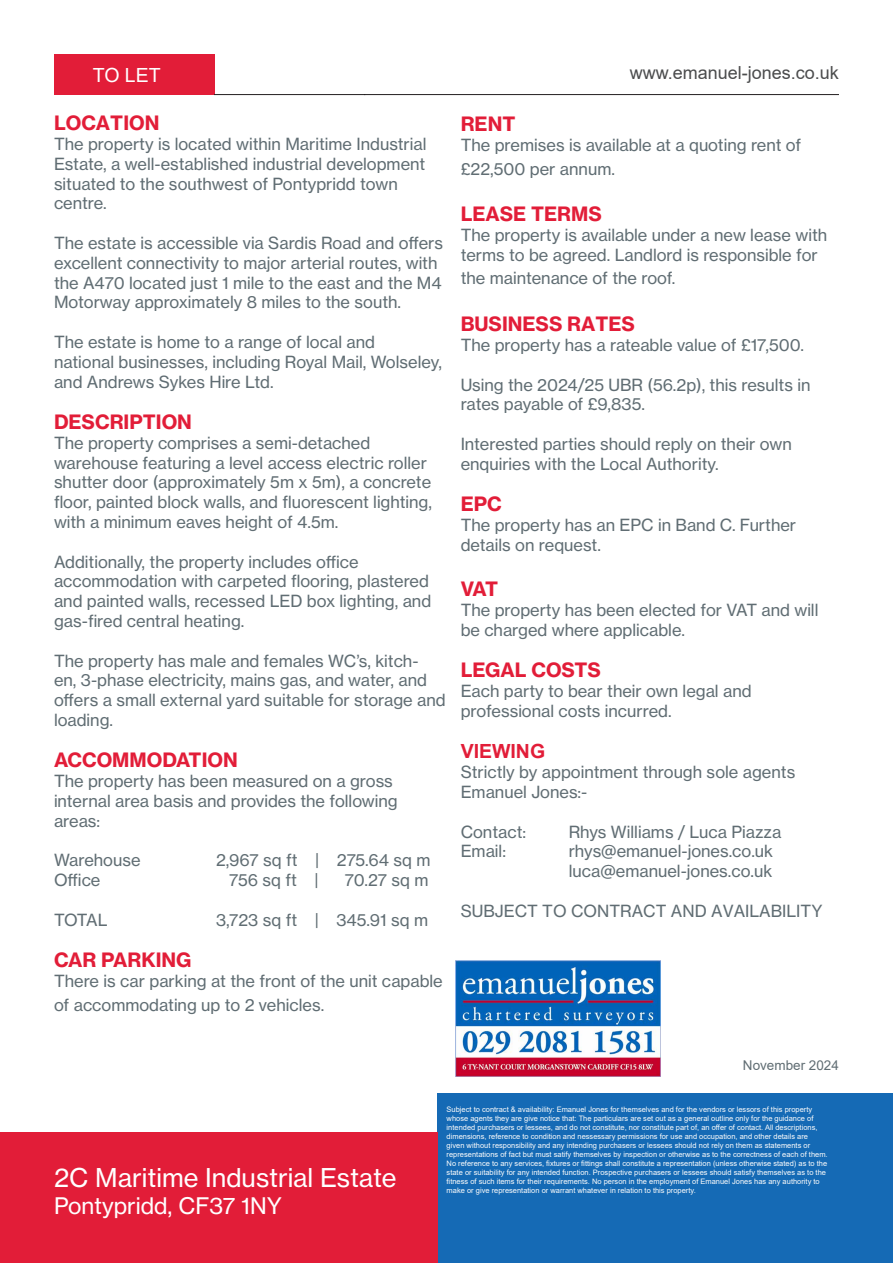
<style>
.page{position:relative;width:893px;height:1263px;background:#fff}
.page>*{position:absolute;margin:0;border:0;box-sizing:border-box;transform-origin:0 0}
.t1{font:25.5px "N Haas Grotesk TX Pro 55 Rg";color:#fff}
.t2{font:22.5px "N Haas Grotesk TX Pro 55 Rg";color:#fff}
.t3{font:19.5px "N Haas Grotesk TX Pro 75 Bd";color:#e21d38}
.t4{font:700 19.5px "Arial";color:#e21d38}
.t5{font:19.5px "Arial";color:#fff}
.t6{font:18px "Arial";color:#4b4c4d}
.t7{font:16.5px/19.8px "N Haas Grotesk TX Pro 55 Rg";color:#606d73}
.t8{font:13.5px "Arial";color:#606d73}
.t9{font:7.5px/9px "Arial";color:#fcfcfc}
</style>
<div class="page">
<div style="left:54px;top:54px;width:160px;height:41px;background:#e21d38"></div>
<div style="left:438px;top:1094px;width:455px;height:169px;background:#156ab5"></div>
<div style="left:0;top:1132px;width:438px;height:131px;background:#e21d38"></div>
<hr style="left:364px;top:94px;width:475px;height:1px;background:#231f20">
<hr style="left:214px;top:94px;width:151px;height:1px;background:#231f20">
<img style="left:455px;top:960px;width:206px;height:116px">
<p class="t5" style="left:93px;top:62px;width:69px">TO LET</p>
<p class="t6" style="left:630px;top:60px;width:211px">www.emanuel-jones.co.uk</p>
<p class="t3" style="left:54px;top:111px;width:107px">LOCATION</p>
<p class="t7" style="left:54px;top:134px;width:374px;text-align:justify">The property is located within Maritime Industrial Estate, a well-established industrial development situated to the southwest of Pontypridd town</p>
<p class="t7" style="left:54px;top:193px;width:54px">centre.</p>
<p class="t7" style="left:54px;top:233px;width:391px">The estate is accessible via Sardis Road and offers excellent connectivity to major arterial routes, with the A470 located just 1 mile to the east and the M4<br>Motorway approximately 8 miles to the south.</p>
<p class="t7" style="left:54px;top:332px;width:323px">The estate is home to a range of local and</p>
<p class="t7" style="left:54px;top:352px;width:390px">national businesses, including Royal Mail, Wolseley, and Andrews Sykes Hire Ltd.</p>
<p class="t3" style="left:54px;top:410px;width:139px">DESCRIPTION</p>
<p class="t7" style="left:54px;top:433px;width:318px">The property comprises a semi-detached</p>
<p class="t7" style="left:54px;top:453px;width:379px">warehouse featuring a level access electric roller shutter door (approximately 5m x 5m), a concrete floor, painted block walls, and fluorescent lighting, with a minimum eaves height of 4.5m.</p>
<p class="t7" style="left:54px;top:552px;width:306px">Additionally, the property includes office</p>
<p class="t7" style="left:54px;top:571px;width:379px">accommodation with carpeted flooring, plastered and painted walls, recessed LED box lighting, and gas-fired central heating.</p>
<p class="t7" style="left:54px;top:651px;width:393px">The property has male and females WC’s, kitch-<br>en, 3-phase electricity, mains gas, and water, and offers a small external yard suitable for storage and loading.</p>
<p class="t3" style="left:54px;top:748px;width:185px">ACCOMMODATION</p>
<p class="t7" style="left:54px;top:771px;width:340px">The property has been measured on a gross</p>
<p class="t7" style="left:54px;top:791px;width:345px">internal area basis and provides the following</p>
<p class="t7" style="left:54px;top:811px;width:48px">areas:</p>
<p class="t7" style="left:54px;top:850px;width:88px">Warehouse</p>
<p class="t7" style="left:216px;top:850px;width:216px">2,967 sq ft | 275.64 sq m</p>
<p class="t7" style="left:54px;top:870px;width:48px">Office</p>
<p class="t7" style="left:229px;top:870px;width:91px">756 sq ft |</p>
<p class="t7" style="left:345px;top:870px;width:85px">70.27 sq m</p>
<p class="t7" style="left:54px;top:910px;width:55px">TOTAL</p>
<p class="t7" style="left:216px;top:910px;width:214px">3,723 sq ft | 345.91 sq m</p>
<p class="t3" style="left:54px;top:948px;width:139px">CAR PARKING</p>
<p class="t7" style="left:54px;top:969px;width:390px;line-height:23.4px">There is car parking at the front of the unit capable of accommodating up to 2 vehicles.</p>
<p class="t3" style="left:461px;top:112px;width:56px">RENT</p>
<p class="t7" style="left:461px;top:133px;width:342px;line-height:23.4px">The premises is available at a quoting rent of £22,500 per annum.</p>
<p class="t3" style="left:461px;top:202px;width:143px">LEASE TERMS</p>
<p class="t7" style="left:461px;top:225px;width:368px">The property is available under a new lease with terms to be agreed. Landlord is responsible for</p>
<p class="t7" style="left:461px;top:268px;width:216px">the maintenance of the roof.</p>
<p class="t3" style="left:461px;top:312px;width:176px">BUSINESS RATES</p>
<p class="t7" style="left:461px;top:335px;width:345px">The property has a rateable value of £17,500.</p>
<p class="t7" style="left:461px;top:375px;width:351px">Using the 2024/25 UBR (56.2p), this results in rates payable of £9,835.</p>
<p class="t7" style="left:461px;top:434px;width:333px">Interested parties should reply on their own</p>
<p class="t7" style="left:461px;top:454px;width:259px">enquiries with the Local Authority.</p>
<p class="t3" style="left:461px;top:492px;width:43px">EPC</p>
<p class="t7" style="left:461px;top:515px;width:337px">The property has an EPC in Band C. Further</p>
<p class="t7" style="left:461px;top:535px;width:142px">details on request.</p>
<p class="t3" style="left:461px;top:577px;width:39px">VAT</p>
<p class="t7" style="left:461px;top:600px;width:359px">The property has been elected for VAT and will be charged where applicable.</p>
<p class="t3" style="left:461px;top:658px;width:142px">LEGAL COSTS</p>
<p class="t7" style="left:461px;top:681px;width:292px">Each party to bear their own legal and</p>
<p class="t7" style="left:461px;top:701px;width:212px">professional costs incurred.</p>
<p class="t4" style="left:461px;top:738px;width:86px">VIEWING</p>
<p class="t7" style="left:461px;top:762px;width:336px">Strictly by appointment through sole agents</p>
<p class="t7" style="left:461px;top:782px;width:128px">Emanuel Jones:-</p>
<p class="t7" style="left:461px;top:822px;width:67px">Contact:</p>
<p class="t7" style="left:569px;top:822px;width:214px">Rhys Williams / Luca Piazza</p>
<p class="t7" style="left:461px;top:841px;width:47px">Email:</p>
<p class="t7" style="left:569px;top:841px;width:206px">rhys@emanuel-jones.co.uk</p>
<p class="t7" style="left:569px;top:861px;width:205px">luca@emanuel-jones.co.uk</p>
<p class="t7" style="left:461px;top:901px;width:363px">SUBJECT TO CONTRACT AND AVAILABILITY</p>
<p class="t8" style="left:743px;top:1056px;width:98px">November 2024</p>
<p class="t1" style="left:54px;top:1162px;width:344px">2C Maritime Industrial Estate</p>
<p class="t2" style="left:54px;top:1192px;width:230px">Pontypridd, CF37 1NY</p>
<p class="t9" style="left:447px;top:1104px;width:383px">Subject to contract &amp; availability: Emanuel Jones for themselves and for the vendors or lessors of this property whose agents they are give notice that: The particulars are set out as a general outline only for the guidance of intended purchasers or lessees, and do not constitute, nor constitute part of, an offer of contact. All descriptions, dimensions, reference to condition and nessessary permissions for use and occupation, and other details are given without responsibility and any intending purchasers or lessees should not rely on them as statements or representations of fact but must satify themselves by inspection or otherwise as to the correctness of each of them.<br>No reference to any services, fixtures or fittings shall constitute a representation (unless otherwise stated) as to the state or suitability for any intended function. Prospective purchasers or lessees should satisfy themselves as to the fitness of such items for their requirements. No person in the employment of Emanuel Jones has any authority to make or give representation or warrant whatever in relation to this property.</p>
</div>
